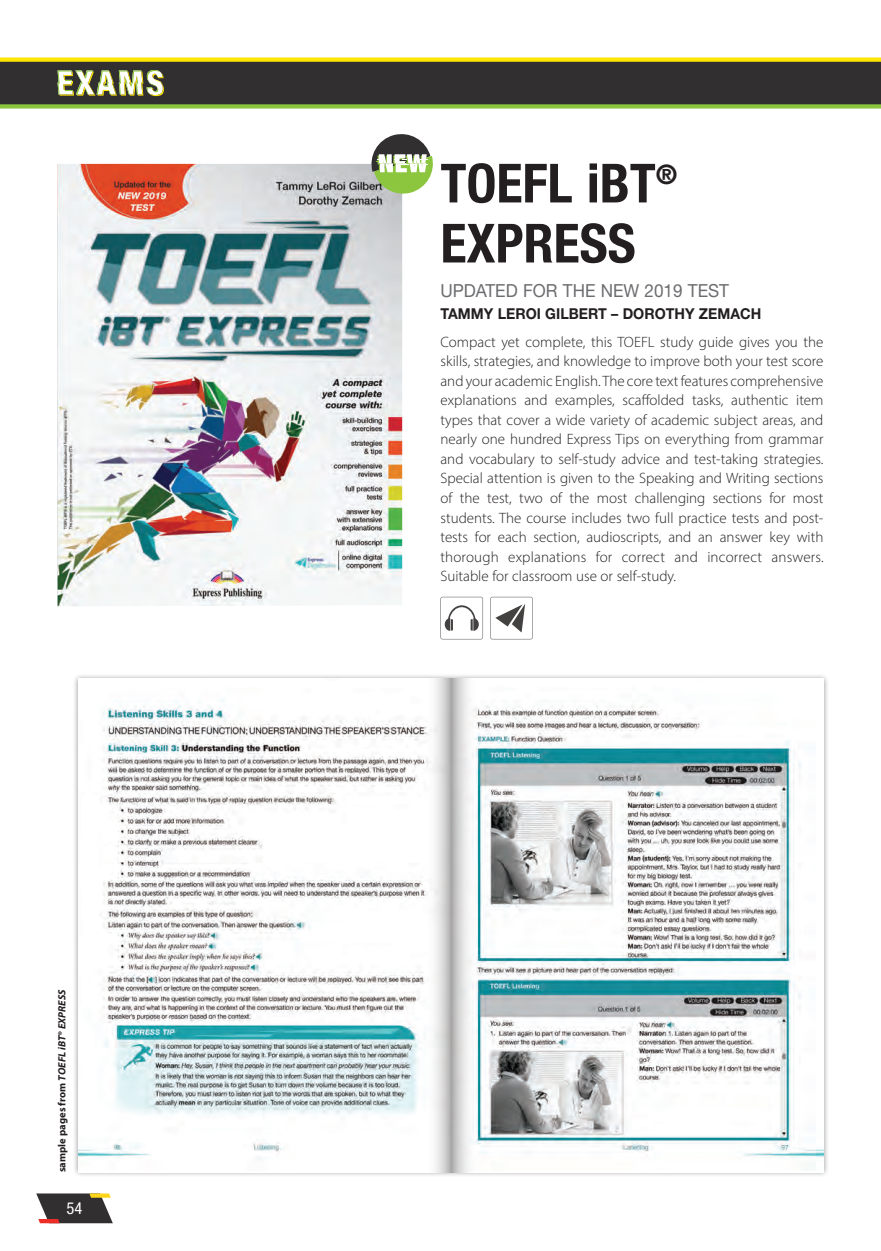
<style>
.page{position:relative;width:881px;height:1251px;background:#fff}
.page>*{position:absolute;margin:0;border:0;box-sizing:border-box;transform-origin:0 0}
.t1{font:700 condensed 54px/60px "Helvetica Neue LT Std";color:#231f20}
.t2{font:18px "Helvetica Neue LT Std";color:#6c6d70;scale:.95 1}
.t3{font:condensed 16.5px "Helvetica Neue LT Std";color:#fff}
.t4{font:300 15px/19.5px "Myriad Pro";color:#231f20;text-align:justify}
.t5{font:700 15px "Helvetica Neue LT Std";color:#231f20;scale:.95 1}
.t6{font:italic 700 10.5px "Myriad Pro";color:#231f20}
.s1{font-style:normal}
</style>
<div class="page">
<svg style="left:0;top:57px;width:880px;height:52px;background:#535536"></svg>
<svg style="left:36px;top:1193px;width:77px;height:30px;background:#5e544e"></svg>
<div style="left:72px;top:673px;width:756px;height:504px;background:#231f20;opacity:.45"></div>
<img style="left:78px;top:678px;width:745px;height:492px">
<svg style="left:425px;top:678px;width:51px;height:493px"></svg>
<img style="left:57px;top:164px;width:345px;height:442px">
<svg style="left:440px;top:596px;width:43px;height:43px"></svg>
<svg style="left:490px;top:596px;width:42px;height:43px"></svg>
<svg style="left:368px;top:134px;width:65px;height:63px"></svg>
<p class="t6" style="left:55px;top:1171px;width:184px;rotate:-90deg"><span class="s1">sample pages from</span> TOEFL iBT® EXPRESS</p>
<p class="t3" style="left:67px;top:1198px;width:17px">54</p>
<h1 class="t1" style="left:440px;top:152px;width:238px">TOEFL iBT<sup>®<br></sup>EXPRESS</h1>
<p class="t2" style="left:440px;top:279px;width:305px">UPDATED FOR THE NEW 2019 TEST</p>
<p class="t5" style="left:440px;top:304px;width:339px">TAMMY LEROI GILBERT – DOROTHY ZEMACH</p>
<p class="t4" style="left:440px;top:332px;width:384px">Compact yet complete, this TOEFL study guide gives you the skills, strategies, and knowledge to improve both your test score and your academic English. The core text features comprehensive explanations and examples, scaffolded tasks, authentic item types that cover a wide variety of academic subject areas, and nearly one hundred Express Tips on everything from grammar and vocabulary to self-study advice and test-taking strategies.<br>Special attention is given to the Speaking and Writing sections of the test, two of the most challenging sections for most students. The course includes two full practice tests and post&shy;tests for each section, audioscripts, and an answer key with thorough explanations for correct and incorrect answers.<br>Suitable for classroom use or self-study.</p>
</div>
